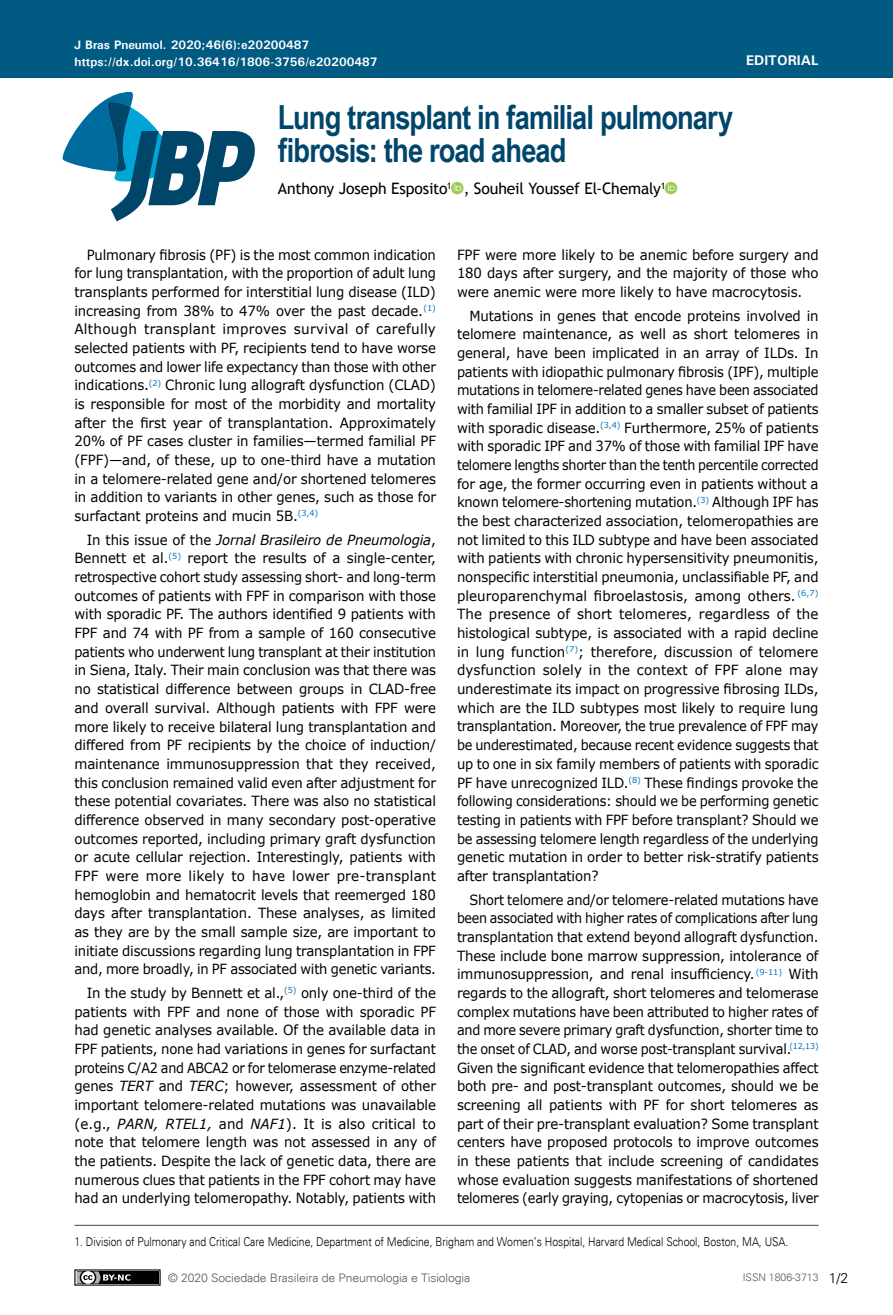
<style>
.page{position:relative;width:893px;height:1315px;background:#fff}
.page>*{position:absolute;margin:0;border:0;box-sizing:border-box;transform-origin:0 0}
.t1{font:700 33.25px/33.2px "Arial Narrow";letter-spacing:-.025em;color:#00466b}
.t2{font:21px "ID font Regular";color:#9dcc52}
.t3{font:15.75px "Trebuchet MS";letter-spacing:-.01em;color:#000}
.t4{font:14px/18.7px "Verdana";letter-spacing:-.01em;color:#000;text-align:justify;scale:.95 1}
.t5{font:14px/18.7px "Verdana";letter-spacing:-.01em;color:#000;text-align:justify;scale:.93 1}
.t6{font:14px/18.7px "Verdana";letter-spacing:-.01em;color:#000;text-align:justify;scale:.94 1}
.t7{font:700 14px "Univers";color:#fff}
.t8{font:300 14px "Univers";color:#000}
.t9{font:300 12.25px "Univers";color:#000;scale:.85 1}
.t10{font:700 12.25px "Univers";color:#fff}
.t11{font:300 11.72px "Univers";letter-spacing:-.01em;color:#58595b;scale:1.04 1}
.t12{font:300 10.5px "Univers";color:#58595b}
.s1{font-family:"ID font Regular";font-size:21px;color:#9dcc52}
.s2{font-style:italic}
</style>
<div class="page">
<div style="left:0;top:0;width:893px;height:78px;background:#005a82"></div>
<svg style="left:62px;top:91px;width:193px;height:130px"></svg>
<div style="left:75px;top:1270px;width:85px;height:15px;background:#000"></div>
<div style="left:74px;top:1269px;width:87px;height:16px;border:1px solid #000"></div>
<svg style="left:74px;top:1269px;width:56px;height:17px"></svg>
<hr style="left:74px;top:1225px;width:745px;height:1px;background:#464547">
<p class="t10" style="left:74px;top:37px;width:236px">J Bras Pneumol. 2020;46(6):e20200487</p>
<p class="t10" style="left:74px;top:54px;width:305px">https://dx.doi.org/10.36416/1806-3756/e20200487</p>
<p class="t7" style="left:746px;top:52px;width:74px">EDITORIAL</p>
<h1 class="t1" style="left:278px;top:99px;width:457px">Lung transplant in familial pulmonary fibrosis: the road ahead</h1>
<p class="t3" style="left:278px;top:179px;width:389px">Anthony Joseph Esposito<sup>1</sup><span class="s1">a</span>, Souheil Youssef El-Chemaly<sup>1</sup></p>
<h2 class="t2" style="left:665px;top:177px;width:14px">a</h2>
<p class="t6" style="left:74px;top:245px;width:386px;text-indent:12px">Pulmonary fibrosis (PF) is the most common indication for lung transplantation, with the proportion of adult lung transplants performed for interstitial lung disease (ILD) increasing from 38% to 47% over the past decade.<sup>(1)<br></sup>Although transplant improves survival of carefully selected patients with PF, recipients tend to have worse outcomes and lower life expectancy than those with other indications.<sup>(2)</sup> Chronic lung allograft dysfunction (CLAD) is responsible for most of the morbidity and mortality after the first year of transplantation. Approximately 20% of PF cases cluster in families—termed familial PF (FPF)—and, of these, up to one-third have a mutation in a telomere-related gene and/or shortened telomeres in addition to variants in other genes, such as those for surfactant proteins and mucin 5B.<sup>(3,4)</sup></p>
<p class="t4" style="left:74px;top:530px;width:382px;text-indent:12px">In this issue of the <span class="s2">Jornal Brasileiro de Pneumologia</span>, Bennett et al.<sup>(5)</sup> report the results of a single-center, retrospective cohort study assessing short- and long-term outcomes of patients with FPF in comparison with those with sporadic PF. The authors identified 9 patients with FPF and 74 with PF from a sample of 160 consecutive patients who underwent lung transplant at their institution in Siena, Italy. Their main conclusion was that there was no statistical difference between groups in CLAD-free and overall survival. Although patients with FPF were more likely to receive bilateral lung transplantation and differed from PF recipients by the choice of induction/ maintenance immunosuppression that they received, this conclusion remained valid even after adjustment for these potential covariates. There was also no statistical difference observed in many secondary post-operative outcomes reported, including primary graft dysfunction or acute cellular rejection. Interestingly, patients with FPF were more likely to have lower pre-transplant hemoglobin and hematocrit levels that reemerged 180 days after transplantation. These analyses, as limited as they are by the small sample size, are important to initiate discussions regarding lung transplantation in FPF and, more broadly, in PF associated with genetic variants.</p>
<p class="t4" style="left:74px;top:983px;width:382px;text-indent:12px">In the study by Bennett et al.,<sup>(5)</sup> only one-third of the patients with FPF and none of those with sporadic PF had genetic analyses available. Of the available data in FPF patients, none had variations in genes for surfactant proteins C/A2 and ABCA2 or for telomerase enzyme-related genes <span class="s2">TERT</span> and <span class="s2">TERC</span>; however, assessment of other important telomere-related mutations was unavailable (e.g., <span class="s2">PARN, RTEL1,</span> and <span class="s2">NAF1</span>). It is also critical to note that telomere length was not assessed in any of the patients. Despite the lack of genetic data, there are numerous clues that patients in the FPF cohort may have had an underlying telomeropathy. Notably, patients with</p>
<p class="t4" style="left:457px;top:245px;width:382px">FPF were more likely to be anemic before surgery and 180 days after surgery, and the majority of those who were anemic were more likely to have macrocytosis.</p>
<p class="t4" style="left:457px;top:306px;width:382px;text-indent:12px">Mutations in genes that encode proteins involved in telomere maintenance, as well as short telomeres in general, have been implicated in an array of ILDs. In patients with idiopathic pulmonary fibrosis (IPF), multiple mutations in telomere-related genes have been associated with familial IPF in addition to a smaller subset of patients with sporadic disease.<sup>(3,4)</sup> Furthermore, 25% of patients with sporadic IPF and 37% of those with familial IPF have telomere lengths shorter than the tenth percentile corrected for age, the former occurring even in patients without a known telomere-shortening mutation.<sup>(3)</sup> Although IPF has the best characterized association, telomeropathies are not limited to this ILD subtype and have been associated with patients with chronic hypersensitivity pneumonitis, nonspecific interstitial pneumonia, unclassifiable PF, and pleuroparenchymal fibroelastosis, among others. <sup>(6,7)<br></sup>The presence of short telomeres, regardless of the histological subtype, is associated with a rapid decline in lung function<sup>(7)</sup>; therefore, discussion of telomere dysfunction solely in the context of FPF alone may underestimate its impact on progressive fibrosing ILDs, which are the ILD subtypes most likely to require lung transplantation. Moreover, the true prevalence of FPF may be underestimated, because recent evidence suggests that up to one in six family members of patients with sporadic PF have unrecognized ILD.<sup>(8)</sup> These findings provoke the following considerations: should we be performing genetic testing in patients with FPF before transplant? Should we be assessing telomere length regardless of the underlying genetic mutation in order to better risk-stratify patients after transplantation?</p>
<p class="t5" style="left:457px;top:890px;width:390px;text-indent:12px">Short telomere and/or telomere-related mutations have been associated with higher rates of complications after lung transplantation that extend beyond allograft dysfunction.<br>These include bone marrow suppression, intolerance of immunosuppression, and renal insufficiency. <sup>(9-11)</sup> With regards to the allograft, short telomeres and telomerase complex mutations have been attributed to higher rates of and more severe primary graft dysfunction, shorter time to the onset of CLAD, and worse post-transplant survival.<sup>(12,13)<br></sup>Given the significant evidence that telomeropathies affect both pre- and post-transplant outcomes, should we be screening all patients with PF for short telomeres as part of their pre-transplant evaluation? Some transplant centers have proposed protocols to improve outcomes in these patients that include screening of candidates whose evaluation suggests manifestations of shortened telomeres (early graying, cytopenias or macrocytosis, liver</p>
<p class="t9" style="left:74px;top:1233px;width:841px">1. Division of Pulmonary and Critical Care Medicine, Department of Medicine, Brigham and Women’s Hospital, Harvard Medical School, Boston, MA, USA.</p>
<p class="t11" style="left:168px;top:1270px;width:292px">© 2020 Sociedade Brasileira de Pneumologia e Tisiologia</p>
<p class="t12" style="left:743px;top:1271px;width:77px">ISSN 1806-3713</p>
<p class="t8" style="left:829px;top:1269px;width:21px">1/2</p>
</div>
